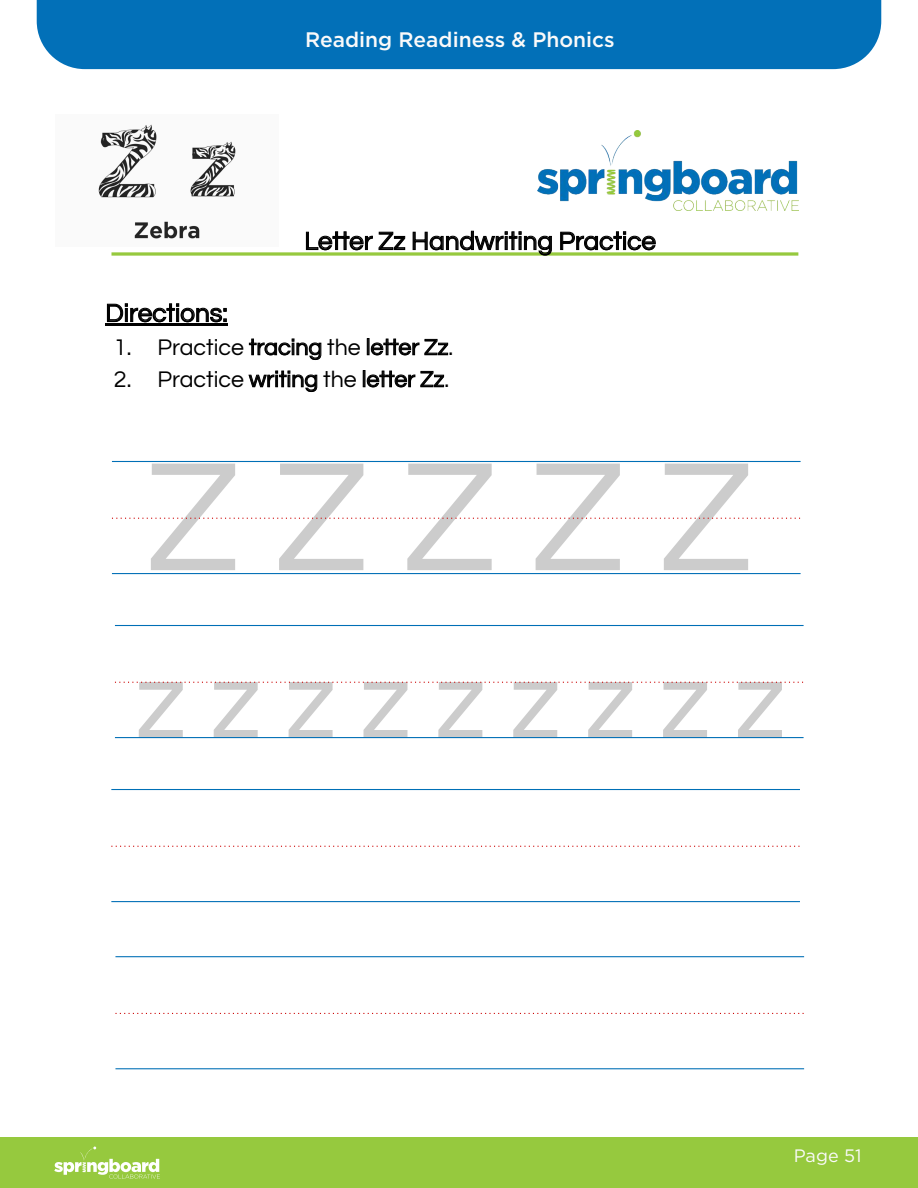
<style>
.page{position:relative;width:918px;height:1188px;background:#fff}
.page>*{position:absolute;margin:0;border:0;box-sizing:border-box;transform-origin:0 0}
.t1{font:160.95px "Questrial";color:#ccc}
.t2{font:111.6px "Questrial";color:#ccc}
.t3{font:26.1px "Questrial";color:#000}
.t4{font:23.25px "Questrial";color:#000}
.t5{font:500 21px "Gotham";color:#fafafa}
.t6{font:18px "Gotham";color:#fafafa}
</style>
<div class="page">
<div style="left:0;top:1137px;width:918px;height:51px;background:#96c93e"></div>
<svg style="left:54px;top:1147px;width:106px;height:32px"></svg>
<div style="left:37px;top:0;width:844px;height:69px;background:#0270b8"></div>
<svg style="left:111px;top:252px;width:687px;height:4px;background:#a9d261"></svg>
<img style="left:538px;top:131px;width:260px;height:79px">
<hr style="left:105px;top:323px;width:123px;height:3px;background:#000">
<img style="left:98px;top:124px;width:138px;height:115px">
<hr style="left:111px;top:789px;width:689px;height:1px;background:#006fb6">
<hr style="left:111px;top:901px;width:689px;height:1px;background:#006fb6">
<svg style="left:111px;top:846px;width:689px;height:1px"></svg>
<hr style="left:115px;top:956px;width:689px;height:1px;background:#006fb6">
<hr style="left:115px;top:1068px;width:689px;height:1px;background:#006fb6">
<svg style="left:115px;top:1013px;width:689px;height:1px"></svg>
<hr style="left:112px;top:461px;width:689px;height:1px;background:#006fb6">
<hr style="left:112px;top:573px;width:689px;height:1px;background:#006fb6">
<svg style="left:112px;top:518px;width:689px;height:1px"></svg>
<hr style="left:115px;top:625px;width:689px;height:1px;background:#006fb6">
<hr style="left:115px;top:737px;width:689px;height:1px;background:#006fb6">
<svg style="left:115px;top:682px;width:689px;height:1px"></svg>
<p class="t5" style="left:305px;top:26px;width:311px">Reading Readiness &amp; Phonics</p>
<p class="t3" style="left:304px;top:223px;width:353px">Letter Zz Handwriting Practice</p>
<p class="t3" style="left:105px;top:295px;width:124px">Directions:</p>
<p class="t4" style="left:114px;top:331px;width:341px">1. Practice tracing the letter Zz.</p>
<p class="t4" style="left:114px;top:363px;width:337px">2. Practice writing the letter Zz.</p>
<p class="t1" style="left:146px;top:405px;width:608px">Z Z Z Z Z</p>
<p class="t2" style="left:135px;top:623px;width:652px">z z z z z z z z z</p>
<p class="t6" style="left:794px;top:1145px;width:69px">Page 51</p>
</div>
